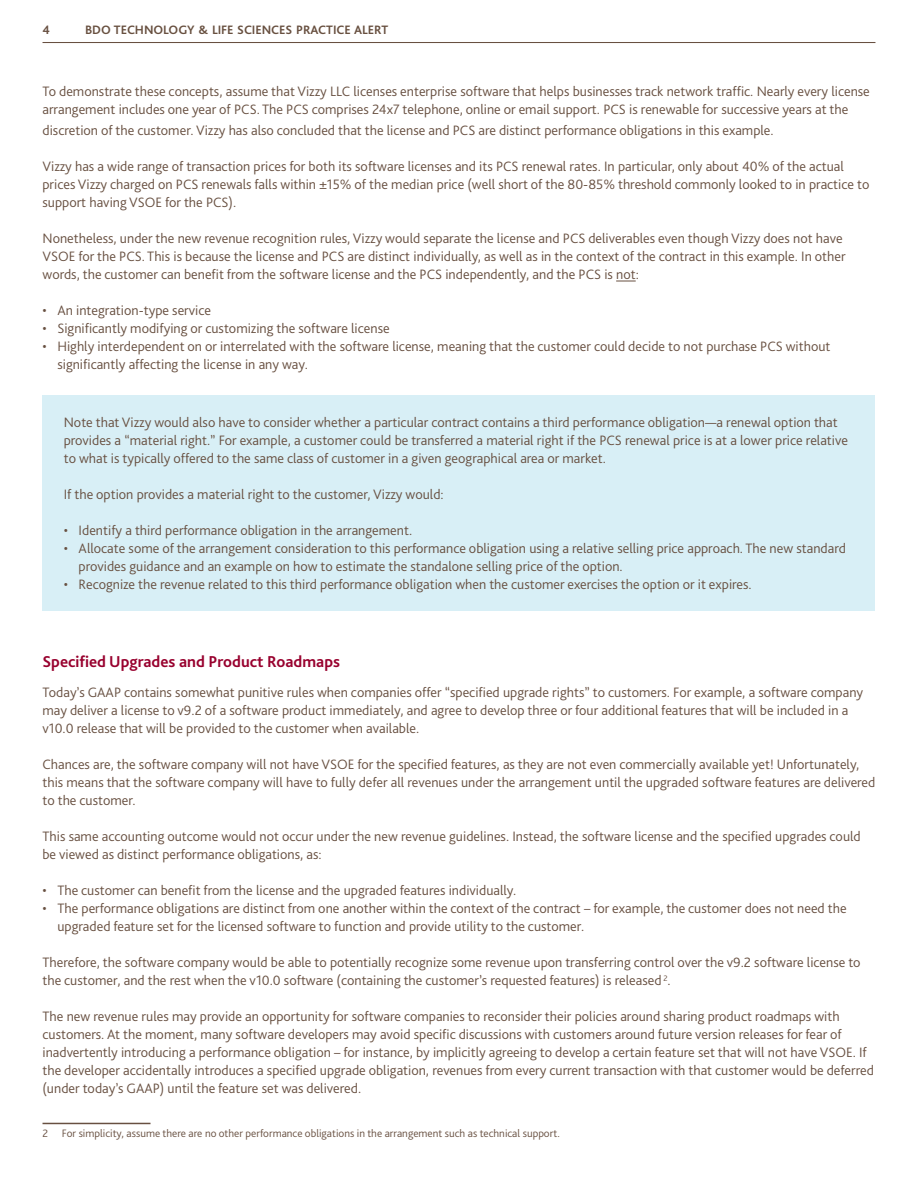
<style>
.page{position:relative;width:918px;height:1188px;background:#fff}
.page>*{position:absolute;margin:0;border:0;box-sizing:border-box;transform-origin:0 0}
.t1{font:700 16.5px "Bliss Pro";color:#98002e}
.t2{font:300 14.25px/18px "Bliss Pro";color:#685041}
.t3{font:700 12.75px "Bliss Pro";letter-spacing:-.005em;color:#685040}
.t4{font:700 12.75px "Bliss Pro";color:#685041}
.t5{font:300 11.25px "Bliss Pro";color:#685041}
</style>
<div class="page">
<hr style="left:43px;top:42px;width:832px;height:1px;background:#685041">
<svg style="left:616px;top:281px;width:20px;height:1px"></svg>
<div style="left:43px;top:395px;width:832px;height:216px;background:#d8eff6"></div>
<hr style="left:43px;top:1123px;width:108px;height:1px;background:#685041">
<p class="t4" style="left:43px;top:22px;width:9px">4</p>
<p class="t3" style="left:85px;top:22px;width:305px">BDO TECHNOLOGY &amp; LIFE SCIENCES PRACTICE ALERT</p>
<p class="t2" style="left:43px;top:82px;width:829px">To demonstrate these concepts, assume that Vizzy LLC licenses enterprise software that helps businesses track network traffic. Nearly every license arrangement includes one year of PCS. The PCS comprises 24x7 telephone, online or email support. PCS is renewable for successive years at the</p>
<p class="t2" style="left:43px;top:121px;width:733px">discretion of the customer. Vizzy has also concluded that the license and PCS are distinct performance obligations in this example.</p>
<p class="t2" style="left:43px;top:157px;width:828px">Vizzy has a wide range of transaction prices for both its software licenses and its PCS renewal rates. In particular, only about 40% of the actual prices Vizzy charged on PCS renewals falls within ±15% of the median price (well short of the 80-85% threshold commonly looked to in practice to support having VSOE for the PCS).</p>
<p class="t2" style="left:43px;top:229px;width:805px">Nonetheless, under the new revenue recognition rules, Vizzy would separate the license and PCS deliverables even though Vizzy does not have<br>VSOE for the PCS. This is because the license and PCS are distinct individually, as well as in the context of the contract in this example. In other words, the customer can benefit from the software license and the PCS independently, and the PCS is not:</p>
<p class="t2" style="left:43px;top:301px;width:170px">• An integration-type service</p>
<p class="t2" style="left:43px;top:319px;width:349px">• Significantly modifying or customizing the software license</p>
<p class="t2" style="left:57px;top:337px;width:775px;text-indent:-15px">• Highly interdependent on or interrelated with the software license, meaning that the customer could decide to not purchase PCS without significantly affecting the license in any way.</p>
<p class="t2" style="left:64px;top:413px;width:786px">Note that Vizzy would also have to consider whether a particular contract contains a third performance obligation—a renewal option that provides a “material right.” For example, a customer could be transferred a material right if the PCS renewal price is at a lower price relative to what is typically offered to the same class of customer in a given geographical area or market.</p>
<p class="t2" style="left:64px;top:485px;width:382px">If the option provides a material right to the customer, Vizzy would:</p>
<p class="t2" style="left:64px;top:521px;width:350px">• Identify a third performance obligation in the arrangement.</p>
<p class="t2" style="left:79px;top:539px;width:769px;text-indent:-15px">• Allocate some of the arrangement consideration to this performance obligation using a relative selling price approach. The new standard provides guidance and an example on how to estimate the standalone selling price of the option.</p>
<p class="t2" style="left:64px;top:575px;width:690px">• Recognize the revenue related to this third performance obligation when the customer exercises the option or it expires.</p>
<p class="t1" style="left:43px;top:651px;width:299px">Specified Upgrades and Product Roadmaps</p>
<p class="t2" style="left:43px;top:683px;width:822px">Today’s GAAP contains somewhat punitive rules when companies offer “specified upgrade rights” to customers. For example, a software company may deliver a license to v9.2 of a software product immediately, and agree to develop three or four additional features that will be included in a v10.0 release that will be provided to the customer when available.</p>
<p class="t2" style="left:43px;top:755px;width:834px">Chances are, the software company will not have VSOE for the specified features, as they are not even commercially available yet! Unfortunately, this means that the software company will have to fully defer all revenues under the arrangement until the upgraded software features are delivered to the customer.</p>
<p class="t2" style="left:43px;top:827px;width:820px">This same accounting outcome would not occur under the new revenue guidelines. Instead, the software license and the specified upgrades could be viewed as distinct performance obligations, as:</p>
<p class="t2" style="left:43px;top:881px;width:475px">• The customer can benefit from the license and the upgraded features individually.</p>
<p class="t2" style="left:57px;top:899px;width:791px;text-indent:-15px">• The performance obligations are distinct from one another within the context of the contract – for example, the customer does not need the upgraded feature set for the licensed software to function and provide utility to the customer.</p>
<p class="t2" style="left:43px;top:953px;width:820px">Therefore, the software company would be able to potentially recognize some revenue upon transferring control over the v9.2 software license to the customer, and the rest when the v10.0 software (containing the customer’s requested features) is released <sup>2</sup>.</p>
<p class="t2" style="left:43px;top:1007px;width:833px">The new revenue rules may provide an opportunity for software companies to reconsider their policies around sharing product roadmaps with customers. At the moment, many software developers may avoid specific discussions with customers around future version releases for fear of inadvertently introducing a performance obligation – for instance, by implicitly agreeing to develop a certain feature set that will not have VSOE. If the developer accidentally introduces a specified upgrade obligation, revenues from every current transaction with that customer would be deferred (under today’s GAAP) until the feature set was delivered.</p>
<p class="t5" style="left:43px;top:1126px;width:519px">2 For simplicity, assume there are no other performance obligations in the arrangement such as technical support.</p>
</div>
